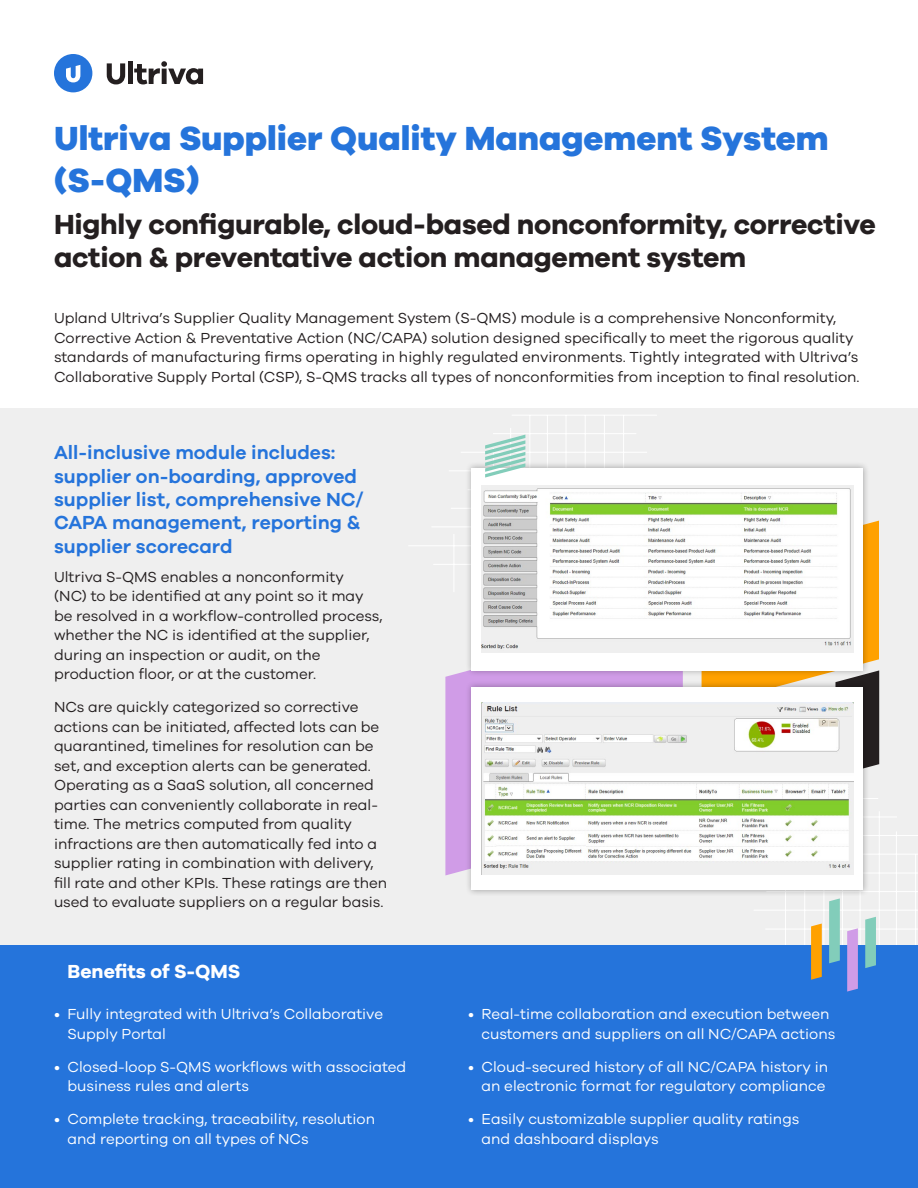
<style>
.page{position:relative;width:918px;height:1188px;background:#fff}
.page>*{position:absolute;margin:0;border:0;box-sizing:border-box;transform-origin:0 0}
.Headers{font:800 34.5px/42px "Galano Grotesque";color:#2574db}
.H2_-_Black{font:700 28.5px/33px "Galano Grotesque";letter-spacing:-.01em;color:#241f20}
.H3_-_Blue{font:600 19.5px/23.4px "Galano Grotesque";color:#2574db}
.H3_-_Yellow{font:700 19.5px "Galano Grotesque";color:#fff}
.Body_-_Black{font:15px/19.5px "Galano Grotesque";color:#241f20}
.t1{font:15px/19.5px "Galano Grotesque";color:#fff}
.s1{font-size:36px}
</style>
<div class="page">
<div style="left:0;top:408px;width:918px;height:537px;background:#efefef"></div>
<hr style="left:512px;top:415px;width:145px;height:1px;background:#fff">
<hr style="left:623px;top:415px;width:1px;height:75px;background:#fff">
<hr style="left:604px;top:415px;width:1px;height:181px;background:#fff">
<hr style="left:585px;top:415px;width:1px;height:181px;background:#fff">
<hr style="left:529px;top:415px;width:1px;height:185px;background:#fff">
<hr style="left:510px;top:428px;width:1px;height:168px;background:#fff">
<hr style="left:453px;top:534px;width:1px;height:58px;background:#fff">
<hr style="left:566px;top:415px;width:1px;height:189px;background:#fff">
<hr style="left:547px;top:415px;width:1px;height:181px;background:#fff">
<hr style="left:493px;top:433px;width:143px;height:1px;background:#fff">
<hr style="left:461px;top:452px;width:186px;height:1px;background:#fff">
<hr style="left:449px;top:470px;width:192px;height:1px;background:#fff">
<hr style="left:451px;top:508px;width:173px;height:1px;background:#fff">
<hr style="left:431px;top:526px;width:205px;height:1px;background:#fff">
<hr style="left:408px;top:545px;width:217px;height:1px;background:#fff">
<hr style="left:433px;top:564px;width:212px;height:1px;background:#fff">
<hr style="left:733px;top:798px;width:145px;height:1px;background:#fff">
<hr style="left:785px;top:798px;width:1px;height:182px;background:#fff">
<hr style="left:804px;top:798px;width:1px;height:182px;background:#fff">
<hr style="left:860px;top:798px;width:1px;height:186px;background:#fff">
<hr style="left:879px;top:811px;width:1px;height:169px;background:#fff">
<hr style="left:896px;top:831px;width:1px;height:161px;background:#fff">
<hr style="left:915px;top:854px;width:1px;height:122px;background:#fff">
<hr style="left:917px;top:917px;width:1px;height:59px;background:#fff">
<hr style="left:823px;top:798px;width:1px;height:190px;background:#fff">
<hr style="left:842px;top:798px;width:1px;height:182px;background:#fff">
<hr style="left:754px;top:817px;width:143px;height:1px;background:#fff">
<hr style="left:743px;top:835px;width:175px;height:1px;background:#fff">
<hr style="left:749px;top:854px;width:169px;height:1px;background:#fff">
<hr style="left:742px;top:873px;width:176px;height:1px;background:#fff">
<hr style="left:766px;top:891px;width:152px;height:1px;background:#fff">
<hr style="left:754px;top:910px;width:164px;height:1px;background:#fff">
<hr style="left:765px;top:929px;width:153px;height:1px;background:#fff">
<svg style="left:107px;top:63px;width:18px;height:21px"></svg>
<div style="left:128px;top:62px;width:5px;height:22px;background:#241f20"></div>
<svg style="left:134px;top:61px;width:69px;height:23px"></svg>
<svg style="left:54px;top:54px;width:38px;height:38px"></svg>
<div style="left:0;top:977px;width:918px;height:211px;background:#2574db"></div>
<div style="left:0;top:945px;width:918px;height:43px;background:#2574db"></div>
<div style="left:445px;top:671px;width:238px;height:204px;background:#d09ce7"></div>
<svg style="left:702px;top:521px;width:177px;height:246px;background:#b47c20"></svg>
<div style="left:465px;top:461px;width:405px;height:216px;background:#000;opacity:.3"></div>
<div style="left:472px;top:468px;width:391px;height:202px;background:#fff"></div>
<img style="left:481px;top:486px;width:372px;height:166px">
<div style="left:465px;top:680px;width:405px;height:216px;background:#000;opacity:.3"></div>
<div style="left:472px;top:687px;width:391px;height:203px;background:#fff"></div>
<img style="left:481px;top:703px;width:372px;height:171px">
<svg style="left:811px;top:924px;width:11px;height:56px"></svg>
<svg style="left:829px;top:898px;width:11px;height:65px"></svg>
<svg style="left:847px;top:928px;width:11px;height:64px"></svg>
<svg style="left:865px;top:917px;width:11px;height:51px"></svg>
<svg style="left:485px;top:435px;width:40px;height:43px"></svg>
<p class="Headers" style="left:54px;top:116px;width:776px">Ultriva Supplier Quality Management System (S-QMS<span class="s1">)</span></p>
<p class="H2_-_Black" style="left:54px;top:207px;width:824px">Highly configurable, cloud-based nonconformity, corrective action &amp; preventative action management system</p>
<p class="Body_-_Black" style="left:54px;top:308px;width:807px">Upland Ultriva’s Supplier Quality Management System (S-QMS) module is a comprehensive Nonconformity, Corrective Action &amp; Preventative Action (NC/CAPA) solution designed specifically to meet the rigorous quality standards of manufacturing firms operating in highly regulated environments. Tightly integrated with Ultriva’s Collaborative Supply Portal (CSP), S-QMS tracks all types of nonconformities from inception to final resolution.</p>
<p class="H3_-_Blue" style="left:54px;top:440px;width:311px">All-inclusive module includes: supplier on-boarding, approved supplier list, comprehensive NC/<br>CAPA management, reporting &amp; supplier scorecard</p>
<p class="Body_-_Black" style="left:54px;top:566px;width:330px">Ultriva S-QMS enables a nonconformity<br>(NC) to be identified at any point so it may be resolved in a workflow-controlled process, whether the NC is identified at the supplier, during an inspection or audit, on the production floor, or at the customer.</p>
<p class="Body_-_Black" style="left:54px;top:697px;width:335px">NCs are quickly categorized so corrective actions can be initiated, affected lots can be quarantined, timelines for resolution can be set, and exception alerts can be generated.<br>Operating as a SaaS solution, all concerned parties can conveniently collaborate in real&shy;time. The metrics computed from quality infractions are then automatically fed into a supplier rating in combination with delivery, fill rate and other KPIs. These ratings are then used to evaluate suppliers on a regular basis.</p>
<p class="H3_-_Yellow" style="left:68px;top:959px;width:174px">Benefits of S-QMS</p>
<p class="t1" style="left:68px;top:1004px;width:317px;text-indent:-14px">• Fully integrated with Ultriva’s Collaborative<br>Supply Portal</p>
<p class="t1" style="left:68px;top:1056px;width:340px;text-indent:-14px">• Closed-loop S-QMS workflows with associated business rules and alerts</p>
<p class="t1" style="left:68px;top:1109px;width:309px;text-indent:-14px">• Complete tracking, traceability, resolution and reporting on all types of NCs</p>
<p class="t1" style="left:482px;top:1004px;width:355px;text-indent:-14px">• Real-time collaboration and execution between customers and suppliers on all NC/CAPA actions</p>
<p class="t1" style="left:468px;top:1056px;width:362px;text-align:right">• Cloud-secured history of all NC/CAPA history in an electronic format for regulatory compliance</p>
<p class="t1" style="left:482px;top:1109px;width:319px;text-indent:-14px">• Easily customizable supplier quality ratings and dashboard displays</p>
</div>
